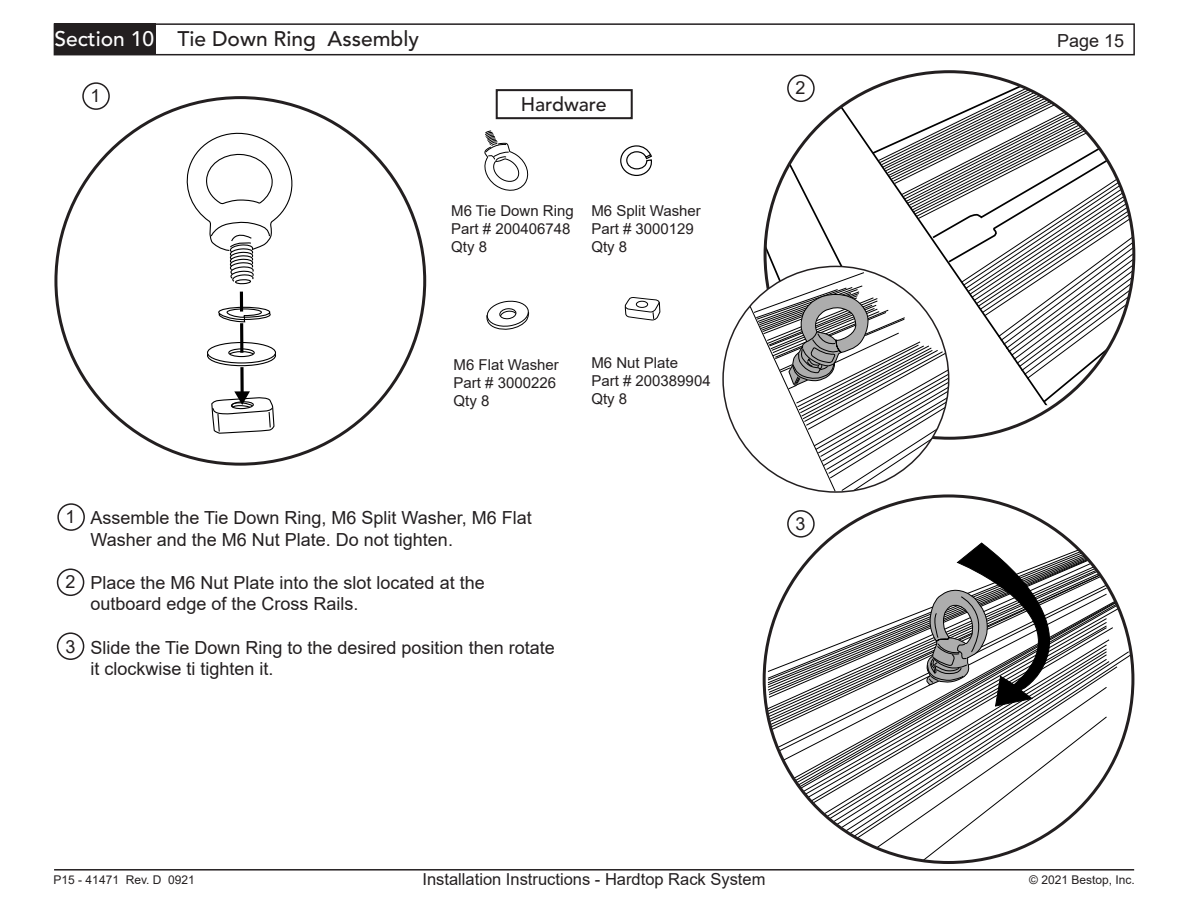
<style>
.page{position:relative;width:1188px;height:918px;background:#fff}
.page>*{position:absolute;margin:0;border:0;box-sizing:border-box;transform-origin:0 0}
.t1{font:500 21px "Avenir LT Std";color:#231f20}
.t2{font:500 19.5px "Avenir LT Std";color:#231f20}
.t3{font:18px/21.6px "Arial";color:#231f20}
.t4{font:16.5px "Arial";color:#231f20}
.t5{font:15px "Arial";color:#231f20}
.t6{font:12px "Arial";color:#231f20}
.s1{color:#fff}
</style>
<div class="page">
<div style="left:54px;top:23px;width:1081px;height:32px;border:2px solid #231f20"></div>
<hr style="left:54px;top:869px;width:1080px;height:2px;background:#231f20">
<div style="left:54px;top:23px;width:102px;height:31px;background:#231f20"></div>
<div style="left:496px;top:89px;width:137px;height:30px;border:2px solid #231f20"></div>
<div style="left:228px;top:348px;width:27px;height:9px;border:1px solid #000;border-radius:50%"></div>
<div style="left:207px;top:342px;width:69px;height:22px;border:1px solid #000;border-radius:50%"></div>
<svg style="left:207px;top:351px;width:69px;height:16px"></svg>
<svg style="left:186px;top:132px;width:107px;height:191px"></svg>
<svg style="left:240px;top:367px;width:4px;height:8px"></svg>
<svg style="left:211px;top:375px;width:64px;height:58px"></svg>
<hr style="left:240px;top:323px;width:3px;height:30px;background:#000">
<hr style="left:240px;top:292px;width:3px;height:20px;background:#000">
<div style="left:57px;top:503px;width:28px;height:28px;border:2px solid #231f20;border-radius:50%"></div>
<div style="left:57px;top:569px;width:27px;height:27px;border:2px solid #231f20;border-radius:50%"></div>
<div style="left:57px;top:632px;width:27px;height:28px;border:2px solid #231f20;border-radius:50%"></div>
<div style="left:82px;top:82px;width:28px;height:28px;border:2px solid #231f20;border-radius:50%"></div>
<svg style="left:773px;top:598px;width:360px;height:116px"></svg>
<svg style="left:769px;top:627px;width:344px;height:24px"></svg>
<svg style="left:773px;top:654px;width:358px;height:101px"></svg>
<svg style="left:769px;top:666px;width:349px;height:108px"></svg>
<svg style="left:777px;top:686px;width:331px;height:150px"></svg>
<svg style="left:849px;top:716px;width:259px;height:146px"></svg>
<svg style="left:925px;top:542px;width:178px;height:165px"></svg>
<div style="left:787px;top:510px;width:28px;height:28px;border:2px solid #231f20;border-radius:50%"></div>
<svg style="left:624px;top:297px;width:37px;height:24px"></svg>
<div style="left:636px;top:301px;width:12px;height:7px;border:1px solid #000;border-radius:50%"></div>
<svg style="left:620px;top:145px;width:32px;height:31px"></svg>
<svg style="left:484px;top:130px;width:45px;height:61px"></svg>
<svg style="left:486px;top:300px;width:43px;height:30px"></svg>
<svg style="left:748px;top:72px;width:386px;height:420px"></svg>
<p class="t1" style="left:54px;top:26px;width:366px"><span class="s1">Section 10</span> Tie Down Ring Assembly</p>
<p class="t3" style="left:1057px;top:29px;width:69px">Page 15</p>
<p class="t3" style="left:90px;top:85px;width:12px">1</p>
<p class="t2" style="left:521px;top:93px;width:87px">Hardware</p>
<p class="t5" style="left:451px;top:201px;width:124px">M6 Tie Down Ring</p>
<p class="t5" style="left:451px;top:219px;width:121px">Part # 200406748</p>
<p class="t5" style="left:451px;top:237px;width:37px">Qty 8</p>
<p class="t5" style="left:591px;top:201px;width:111px">M6 Split Washer</p>
<p class="t5" style="left:591px;top:219px;width:104px">Part # 3000129</p>
<p class="t5" style="left:591px;top:237px;width:37px">Qty 8</p>
<p class="t5" style="left:454px;top:354px;width:107px">M6 Flat Washer</p>
<p class="t5" style="left:454px;top:372px;width:104px">Part # 3000226</p>
<p class="t5" style="left:454px;top:390px;width:37px">Qty 8</p>
<p class="t5" style="left:591px;top:352px;width:88px">M6 Nut Plate</p>
<p class="t5" style="left:591px;top:370px;width:121px">Part # 200389904</p>
<p class="t5" style="left:591px;top:388px;width:37px">Qty 8</p>
<p class="t3" style="left:66px;top:506px;width:12px">1</p>
<p class="t3" style="left:66px;top:571px;width:12px">2</p>
<p class="t3" style="left:66px;top:636px;width:12px">3</p>
<p class="t3" style="left:90px;top:507px;width:443px">Assemble the Tie Down Ring, M6 Split Washer, M6 Flat<br>Washer and the M6 Nut Plate. Do not tighten.</p>
<p class="t3" style="left:90px;top:571px;width:396px">Place the M6 Nut Plate into the slot located at the</p>
<p class="t3" style="left:90px;top:593px;width:270px">outboard edge of the Cross Rails.</p>
<p class="t3" style="left:90px;top:636px;width:466px">Slide the Tie Down Ring to the desired position then rotate it clockwise ti tighten it.</p>
<p class="t3" style="left:795px;top:77px;width:12px">2</p>
<p class="t3" style="left:795px;top:513px;width:12px">3</p>
<p class="t6" style="left:54px;top:871px;width:143px">P15 - 41471 Rev. D 0921</p>
<p class="t4" style="left:423px;top:868px;width:344px">Installation Instructions - Hardtop Rack System</p>
<p class="t6" style="left:1029px;top:871px;width:107px">© 2021 Bestop, Inc.</p>
</div>
